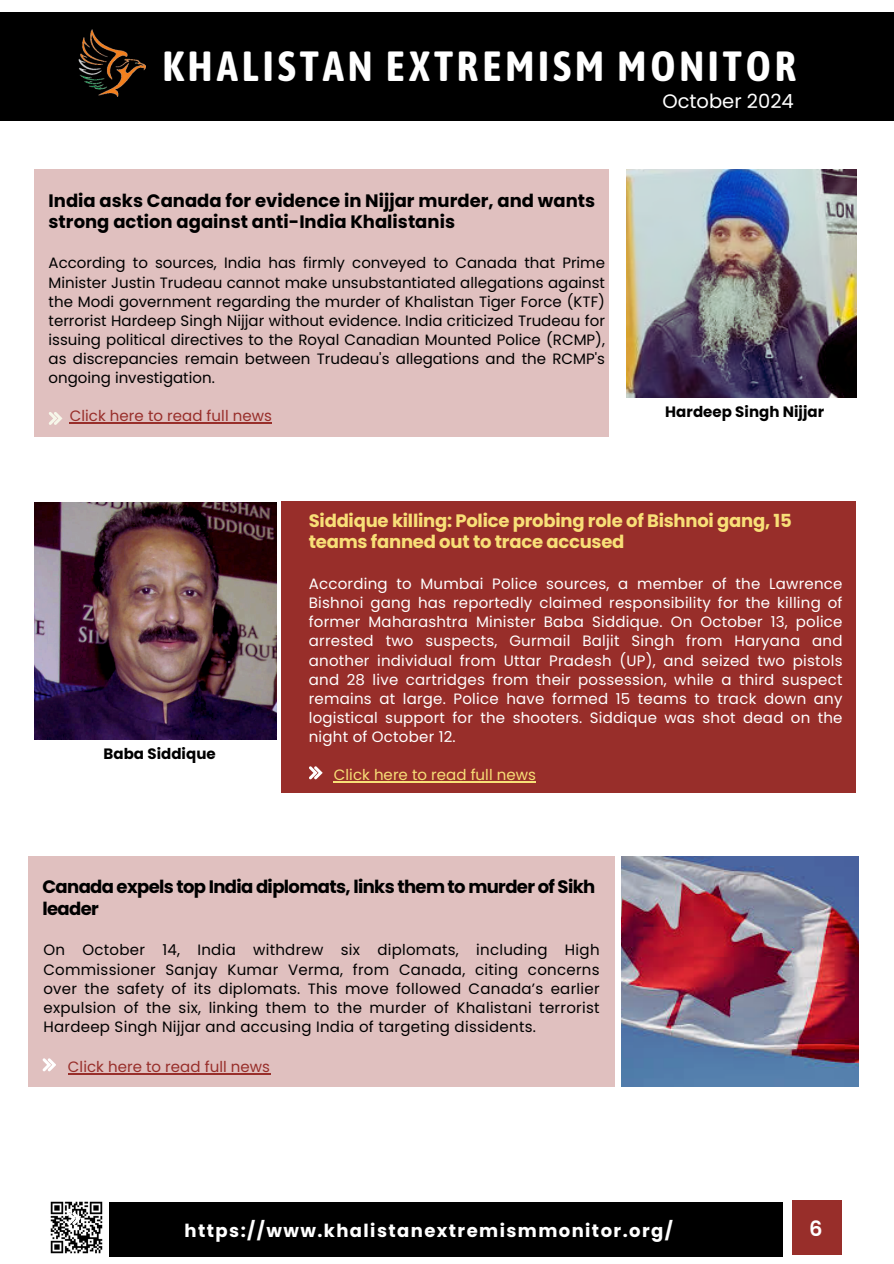
<style>
.page{position:relative;width:894px;height:1264px;background:#fff}
.page>*{position:absolute;margin:0;border:0;box-sizing:border-box;transform-origin:0 0}
.t1{font:700 42px "Asap Condensed";letter-spacing:.09em;color:#fff}
.t2{font:600 21px "Poppins";color:#fff}
.t3{font:19.5px "Poppins";color:#fff}
.t4{font:700 18px/21.3px "Poppins";color:#000}
.t5{font:700 18px/21.3px "Poppins";letter-spacing:-.015em;color:#f8df77}
.t6{font:700 18px/21.3px "Poppins";letter-spacing:-.035em;color:#000}
.t7{font:700 18px "Poppins";letter-spacing:.08em;color:#fff}
.t8{font:15px/19.2px "Poppins";letter-spacing:.01em;color:#000;text-align:justify}
.t9{font:15px/19.2px "Poppins";letter-spacing:.015em;color:#fff;text-align:justify}
.t10{font:15px "Poppins";letter-spacing:.005em;color:#982e2a}
.t11{font:700 15px "Poppins";letter-spacing:.005em;color:#000}
.t12{font:15px "Poppins";letter-spacing:.005em;color:#f8df77}
</style>
<div class="page">
<div style="left:0;top:12px;width:893px;height:109px;background:#000"></div>
<img style="left:78px;top:29px;width:67px;height:68px">
<div style="left:109px;top:1202px;width:673px;height:54px;background:#000"></div>
<div style="left:791px;top:1200px;width:49px;height:54px;background:#982e2a"></div>
<img style="left:50px;top:1201px;width:53px;height:53px">
<div style="left:34px;top:169px;width:574px;height:268px;background:#e0c0bf"></div>
<svg style="left:49px;top:412px;width:13px;height:13px"></svg>
<div style="left:281px;top:501px;width:575px;height:292px;background:#982e2a"></div>
<svg style="left:67px;top:1211px;width:13px;height:13px"></svg>
<svg style="left:309px;top:766px;width:13px;height:13px"></svg>
<div style="left:28px;top:856px;width:586px;height:230px;background:#e0c0bf"></div>
<svg style="left:43px;top:1058px;width:13px;height:13px"></svg>
<img style="left:626px;top:169px;width:229px;height:229px">
<img style="left:34px;top:502px;width:242px;height:238px">
<img style="left:621px;top:856px;width:237px;height:230px">
<hr style="left:70px;top:422px;width:202px;height:1px;background:#982e2a">
<hr style="left:334px;top:781px;width:202px;height:1px;background:#f8df77">
<hr style="left:68px;top:1073px;width:202px;height:1px;background:#982e2a">
<p class="t1" style="left:162px;top:42px;width:635px">KHALISTAN EXTREMISM MONITOR</p>
<h4 class="t4" style="left:49px;top:190px;width:548px">India asks Canada for evidence in Nijjar murder, and wants strong action against anti-India Khalistanis</h4>
<h2 class="t8" style="left:49px;top:253px;width:558px">According to sources, India has firmly conveyed to Canada that Prime Minister Justin Trudeau cannot make unsubstantiated allegations against the Modi government regarding the murder of Khalistan Tiger Force (KTF) terrorist Hardeep Singh Nijjar without evidence. India criticized Trudeau for issuing political directives to the Royal Canadian Mounted Police (RCMP), as discrepancies remain between Trudeau's allegations and the RCMP's ongoing investigation.</h2>
<p class="t10" style="left:70px;top:405px;width:203px">Click here to read full news</p>
<p class="t3" style="left:662px;top:88px;width:133px">October 2024</p>
<p class="t11" style="left:665px;top:401px;width:160px">Hardeep Singh Nijjar</p>
<p class="t11" style="left:103px;top:743px;width:114px">Baba Siddique</p>
<p class="t5" style="left:309px;top:510px;width:484px">Siddique killing: Police probing role of Bishnoi gang, 15 teams fanned out to trace accused</p>
<p class="t9" style="left:309px;top:574px;width:535px">According to Mumbai Police sources, a member of the Lawrence Bishnoi gang has reportedly claimed responsibility for the killing of former Maharashtra Minister Baba Siddique. On October 13, police arrested two suspects, Gurmail Baljit Singh from Haryana and another individual from Uttar Pradesh (UP), and seized two pistols and 28 live cartridges from their possession, while a third suspect remains at large. Police have formed 15 teams to track down any logistical support for the shooters. Siddique was shot dead on the night of October 12.</p>
<p class="t12" style="left:334px;top:764px;width:203px">Click here to read full news</p>
<h4 class="t6" style="left:42px;top:876px;width:554px">Canada expels top India diplomats, links them to murder of Sikh leader</h4>
<h2 class="t8" style="left:43px;top:940px;width:557px">On October 14, India withdrew six diplomats, including High Commissioner Sanjay Kumar Verma, from Canada, citing concerns over the safety of its diplomats. This move followed Canada’s earlier expulsion of the six, linking them to the murder of Khalistani terrorist Hardeep Singh Nijjar and accusing India of targeting dissidents.</h2>
<p class="t10" style="left:68px;top:1056px;width:203px">Click here to read full news</p>
<p class="t7" style="left:184px;top:1218px;width:489px">https://www.khalistanextremismmonitor.org/</p>
<p class="t2" style="left:809px;top:1213px;width:15px">6</p>
</div>
